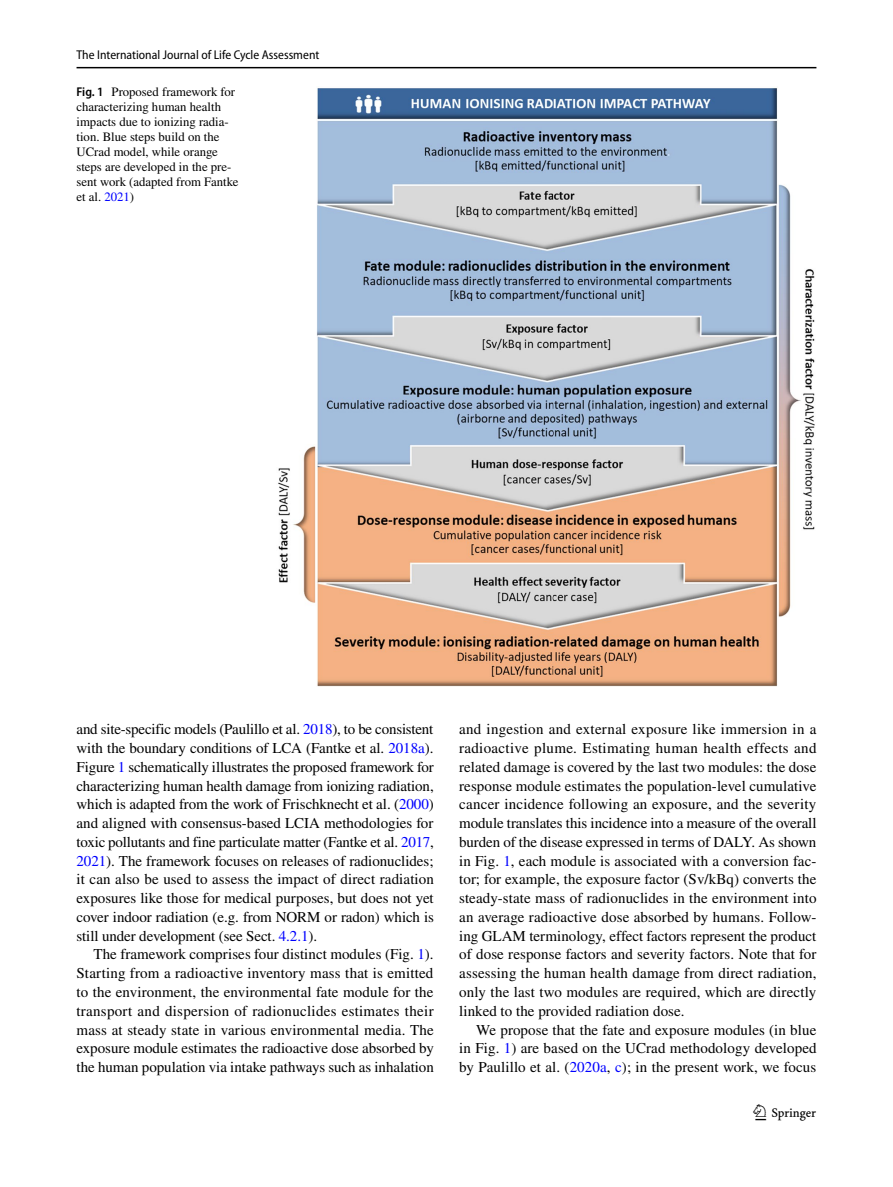
<style>
.page{position:relative;width:893px;height:1187px;background:#fff}
.page>*{position:absolute;margin:0;border:0;box-sizing:border-box;transform-origin:0 0}
.t1{font:22.5px "Springnew Regular 3";color:#000}
.t2{font:15px/18.8px "STIX";letter-spacing:-.005em;color:#000;text-align:justify}
.t3{font:12.75px/15px "STIX";color:#000}
.t4{font:semi-condensed 12.75px "Myriad Pro";color:#000}
.s1{font-family:"Myriad Pro";font-weight:600;font-stretch:semi-condensed}
.s2{color:#00f}
</style>
<div class="page">
<hr style="left:77px;top:67px;width:739px;height:1px;background:#000">
<img style="left:278px;top:87px;width:537px;height:600px">
<p class="t4" style="left:77px;top:48px;width:244px">The International Journal of Life Cycle Assessment</p>
<p class="t3" style="left:77px;top:85px;width:164px"><span class="s1">Fig. 1</span> Proposed framework for characterizing human health impacts due to ionizing radia&shy;tion. Blue steps build on the<br>UCrad model, while orange steps are developed in the pre&shy;sent work (adapted from Fantke et al. <span class="s2">2021</span>)</p>
<p class="t2" style="left:77px;top:721px;width:359px">and site-specific models (Paulillo et al. <span class="s2">2018</span>), to be consistent with the boundary conditions of LCA (Fantke et al. <span class="s2">2018a</span>).<br>Figure <span class="s2">1</span> schematically illustrates the proposed framework for characterizing human health damage from ionizing radiation, which is adapted from the work of Frischknecht et al. (<span class="s2">2000</span>) and aligned with consensus-based LCIA methodologies for toxic pollutants and fine particulate matter (Fantke et al. <span class="s2">2017</span>, <span class="s2">2021</span>). The framework focuses on releases of radionuclides; it can also be used to assess the impact of direct radiation exposures like those for medical purposes, but does not yet cover indoor radiation (e.g. from NORM or radon) which is still under development (see Sect. <span class="s2">4.2.1</span>).</p>
<p class="t2" style="left:77px;top:946px;width:359px;text-indent:17px">The framework comprises four distinct modules (Fig. <span class="s2">1</span>).<br>Starting from a radioactive inventory mass that is emitted to the environment, the environmental fate module for the transport and dispersion of radionuclides estimates their mass at steady state in various environmental media. The exposure module estimates the radioactive dose absorbed by the human population via intake pathways such as inhalation</p>
<p class="t2" style="left:459px;top:721px;width:359px">and ingestion and external exposure like immersion in a radioactive plume. Estimating human health effects and related damage is covered by the last two modules: the dose response module estimates the population-level cumulative cancer incidence following an exposure, and the severity module translates this incidence into a measure of the overall burden of the disease expressed in terms of DALY. As shown in Fig. <span class="s2">1</span>, each module is associated with a conversion fac&shy;tor; for example, the exposure factor (Sv/kBq) converts the steady-state mass of radionuclides in the environment into an average radioactive dose absorbed by humans. Follow&shy;ing GLAM terminology, effect factors represent the product of dose response factors and severity factors. Note that for assessing the human health damage from direct radiation, only the last two modules are required, which are directly linked to the provided radiation dose.</p>
<p class="t2" style="left:459px;top:1021px;width:359px;text-indent:17px">We propose that the fate and exposure modules (in blue in Fig. <span class="s2">1</span>) are based on the UCrad methodology developed by Paulillo et al. (<span class="s2">2020a</span>, <span class="s2">c</span>); in the present work, we focus</p>
<h1 class="t1" style="left:755px;top:1104px;width:62px">1 3</h1>
</div>
